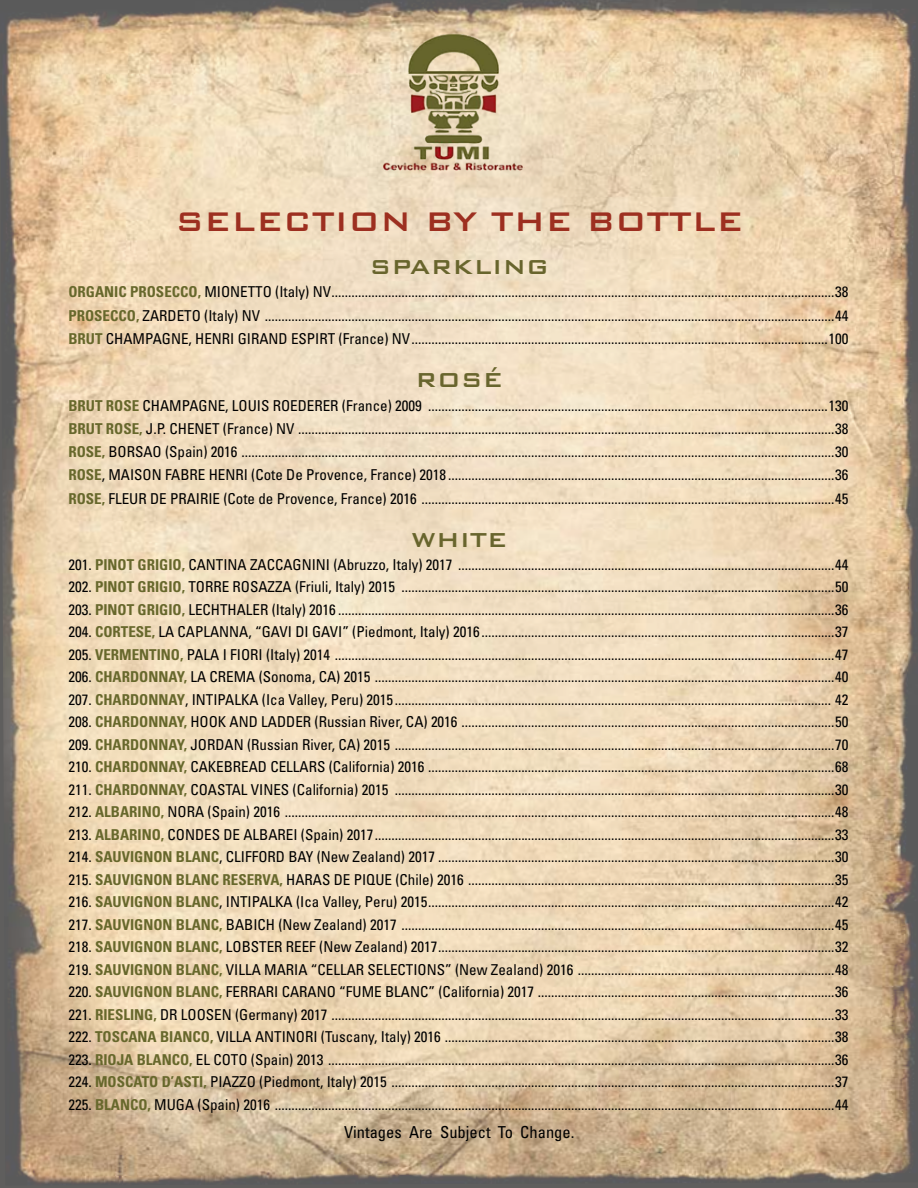
<style>
.page{position:relative;width:918px;height:1188px;background:#fff}
.page>*{position:absolute;margin:0;border:0;box-sizing:border-box;transform-origin:0 0}
.t1{font:500 36px "Bank Gothic BT";color:#9d2f20}
.t2{font:500 27px "Bank Gothic BT";color:#68652d}
.t3{font:condensed 16.5px "Univers";color:#000}
.t4{font:condensed 15px/22.5px "Univers";color:#000;text-align:justify}
.s1{font-weight:700;color:#67682c}
</style>
<div class="page">
<img style="left:0;top:0;width:918px;height:1185px">
<img style="left:383px;top:29px;width:142px;height:142px">
<h1 class="t1" style="left:175px;top:201px;width:570px">SELECTION BY THE BOTTLE</h1>
<h2 class="t2" style="left:370px;top:252px;width:181px">SPARKLING</h2>
<p class="t4" style="left:68px;top:280px;width:782px;line-height:23.2px"><span class="s1">ORGANIC PROSECCO,</span> MIONETTO (Italy) NV.......................................................................................................................................................38<br><span class="s1">PROSECCO,</span> ZARDETO (Italy) NV ...........................................................................................................................................................................44<br><span class="s1">BRUT</span> CHAMPAGNE, HENRI GIRAND ESPIRT (France) NV.............................................................................................................................100</p>
<h2 class="t2" style="left:416px;top:365px;width:89px">ROSÉ</h2>
<p class="t4" style="left:68px;top:393px;width:781px;line-height:23.2px"><span class="s1">BRUT ROSE</span> CHAMPAGNE, LOUIS ROEDERER (France) 2009 ........................................................................................................................130<br><span class="s1">BRUT ROSE,</span> J.P. CHENET (France) NV .................................................................................................................................................................38<br><span class="s1">ROSE,</span> BORSAO (Spain) 2016 ..................................................................................................................................................................................30<br><span class="s1">ROSE</span>, MAISON FABRE HENRI (Cote De Provence, France) 2018 ....................................................................................................................36<br><span class="s1">ROSE,</span> FLEUR DE PRAIRIE (Cote de Provence, France) 2016 ............................................................................................................................45</p>
<h2 class="t2" style="left:411px;top:525px;width:98px">WHITE</h2>
<p class="t4" style="left:68px;top:553px;width:781px">201. <span class="s1">PINOT GRIGIO,</span> CANTINA ZACCAGNINI (Abruzzo, Italy) 2017 .................................................................................................................44<br>202. <span class="s1">PINOT GRIGIO,</span> TORRE ROSAZZA (Friuli, Italy) 2015 ..................................................................................................................................50<br>203. <span class="s1">PINOT GRIGIO,</span> LECHTHALER (Italy) 2016 .....................................................................................................................................................36<br>204. <span class="s1">CORTESE,</span> LA CAPLANNA, “GAVI DI GAVI” (Piedmont, Italy) 2016..........................................................................................................37<br>205. <span class="s1">VERMENTINO,</span> PALA I FIORI (Italy) 2014 ......................................................................................................................................................47<br>206. <span class="s1">CHARDONNAY,</span> LA CREMA (Sonoma, CA) 2015 ..........................................................................................................................................40<br>207. <span class="s1">CHARDONNAY</span>, INTIPALKA (Ica Valley, Peru) 2015................................................................................................................................... 42<br>208. <span class="s1">CHARDONNAY,</span> HOOK AND LADDER (Russian River, CA) 2016 ................................................................................................................50<br>209. <span class="s1">CHARDONNAY,</span> JORDAN (Russian River, CA) 2015 ....................................................................................................................................70<br>210. <span class="s1">CHARDONNAY,</span> CAKEBREAD CELLARS (California) 2016 ..........................................................................................................................68<br>211. <span class="s1">CHARDONNAY,</span> COASTAL VINES (California) 2015 ....................................................................................................................................30<br>212. <span class="s1">ALBARINO,</span> NORA (Spain) 2016 .....................................................................................................................................................................48<br>213. <span class="s1">ALBARINO,</span> CONDES DE ALBAREI (Spain) 2017..........................................................................................................................................33<br>214. <span class="s1">SAUVIGNON BLANC</span>, CLIFFORD BAY (New Zealand) 2017 .......................................................................................................................30<br>215. <span class="s1">SAUVIGNON BLANC RESERVA,</span> HARAS DE PIQUE (Chile) 2016 ..............................................................................................................35<br>216. <span class="s1">SAUVIGNON BLANC</span>, INTIPALKA (Ica Valley, Peru) 2015..........................................................................................................................42<br>217. <span class="s1">SAUVIGNON BLANC,</span> BABICH (New Zealand) 2017 ..................................................................................................................................45<br>218. <span class="s1">SAUVIGNON BLANC,</span> LOBSTER REEF (New Zealand) 2017.......................................................................................................................32<br>219. <span class="s1">SAUVIGNON BLANC,</span> VILLA MARIA “CELLAR SELECTIONS” (New Zealand) 2016 .............................................................................48<br>220. <span class="s1">SAUVIGNON BLANC,</span> FERRARI CARANO “FUME BLANC” (California) 2017 .........................................................................................36<br>221. <span class="s1">RIESLING,</span> DR LOOSEN (Germany) 2017 .......................................................................................................................................................33<br>222. <span class="s1">TOSCANA BIANCO,</span> VILLA ANTINORI (Tuscany, Italy) 2016 .....................................................................................................................38<br>223. <span class="s1">RIOJA BLANCO,</span> EL COTO (Spain) 2013 ........................................................................................................................................................36<br>224. <span class="s1">MOSCATO D’ASTI,</span> PIAZZO (Piedmont, Italy) 2015 .....................................................................................................................................37<br>225. <span class="s1">BLANCO,</span> MUGA (Spain) 2016 ........................................................................................................................................................................44</p>
<p class="t3" style="left:344px;top:1122px;width:232px">Vintages Are Subject To Change.</p>
</div>
